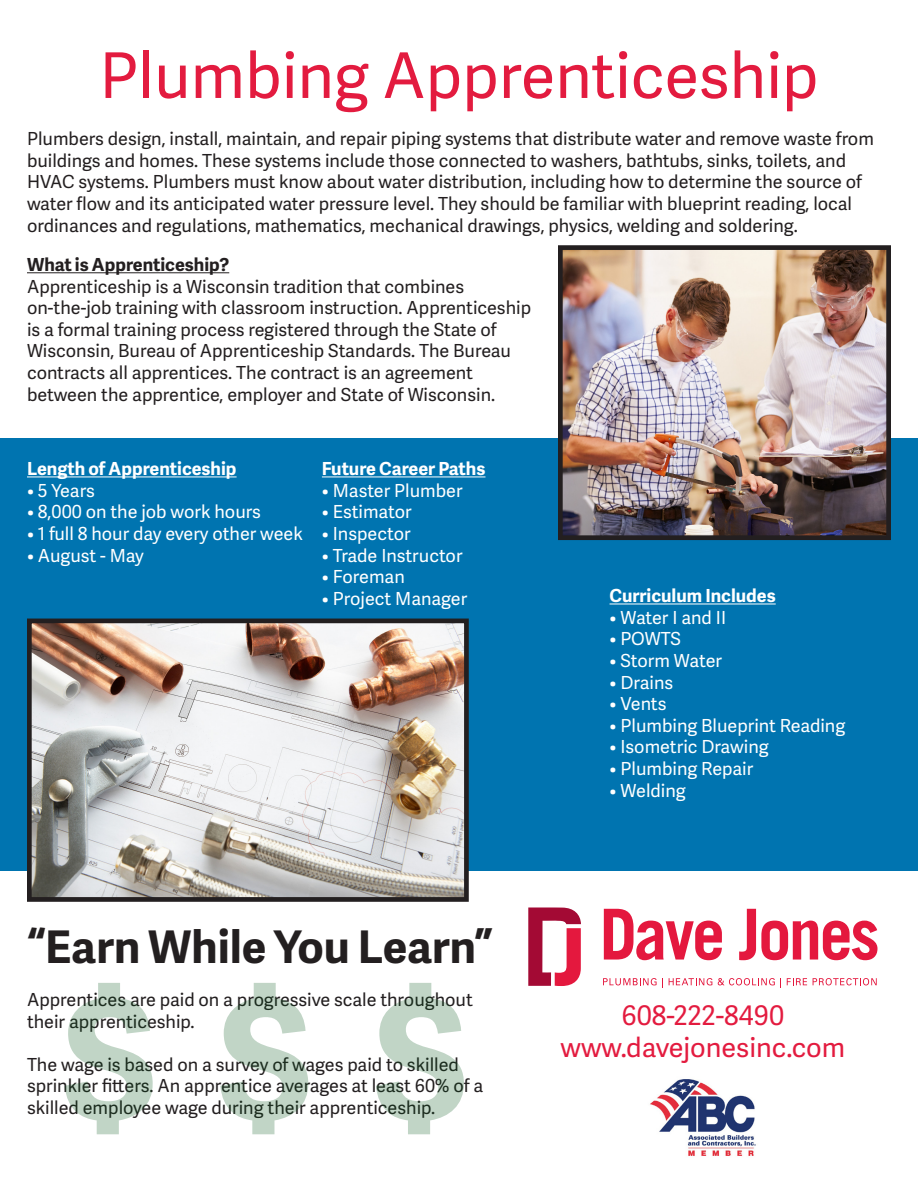
<style>
.page{position:relative;width:918px;height:1188px;background:#fff}
.page>*{position:absolute;margin:0;border:0;box-sizing:border-box;transform-origin:0 0}
.t1{font:700 173.25px "Adelle Sans";color:#06551b}
.t2{font:63px "Adelle Sans";color:#e31b3f}
.t3{font:700 45px "Adelle Sans";color:#231f20}
.t4{font:27px "Adelle Sans";color:#e31b3f}
.t5{font:18px/21.6px "Adelle Sans";color:#231f20}
.t6{font:18px "Adelle Sans";color:#fff}
.t7{font:700 18px "Adelle Sans";color:#fff}
.t8{font:700 18px "Adelle Sans";color:#231f20}
</style>
<div class="page">
<div style="left:0;top:438px;width:918px;height:432px;background:#0074b0"></div>
<hr style="left:27px;top:272px;width:202px;height:1px;background:#231f20">
<img style="left:564px;top:251px;width:321px;height:283px">
<div style="left:558px;top:245px;width:333px;height:295px;border:5px solid #231f20"></div>
<svg style="left:604px;top:909px;width:118px;height:51px"></svg>
<svg style="left:739px;top:909px;width:138px;height:51px"></svg>
<svg style="left:603px;top:978px;width:60px;height:10px"></svg>
<svg style="left:669px;top:978px;width:43px;height:7px"></svg>
<svg style="left:718px;top:978px;width:57px;height:7px"></svg>
<svg style="left:786px;top:978px;width:21px;height:8px"></svg>
<svg style="left:813px;top:978px;width:64px;height:7px"></svg>
<svg style="left:528px;top:908px;width:53px;height:78px"></svg>
<img style="left:650px;top:1079px;width:106px;height:77px">
<hr style="left:610px;top:604px;width:166px;height:1px;background:#fff">
<hr style="left:27px;top:476px;width:210px;height:1px;background:#fff">
<hr style="left:322px;top:476px;width:164px;height:1px;background:#fff">
<img style="left:33px;top:625px;width:430px;height:271px">
<div style="left:27px;top:619px;width:442px;height:283px;border:5px solid #231f20"></div>
<p class="t2" style="left:99px;top:31px;width:721px">Plumbing Apprenticeship</p>
<p class="t5" style="left:27px;top:127px;width:848px">Plumbers design, install, maintain, and repair piping systems that distribute water and remove waste from buildings and homes. These systems include those connected to washers, bathtubs, sinks, toilets, and HVAC systems. Plumbers must know about water distribution, including how to determine the source of water flow and its anticipated water pressure level. They should be familiar with blueprint reading, local ordinances and regulations, mathematics, mechanical drawings, physics, welding and soldering.</p>
<p class="t8" style="left:27px;top:251px;width:204px">What is Apprenticeship?</p>
<p class="t5" style="left:27px;top:275px;width:506px">Apprenticeship is a Wisconsin tradition that combines on-the-job training with classroom instruction. Apprenticeship is a formal training process registered through the State of Wisconsin, Bureau of Apprenticeship Standards. The Bureau contracts all apprentices. The contract is an agreement between the apprentice, employer and State of Wisconsin.</p>
<p class="t7" style="left:27px;top:456px;width:211px">Length of Apprenticeship</p>
<p class="t6" style="left:27px;top:478px;width:69px">• 5 Years</p>
<p class="t6" style="left:27px;top:499px;width:235px">• 8,000 on the job work hours</p>
<p class="t6" style="left:27px;top:521px;width:278px">• 1 full 8 hour day every other week</p>
<p class="t6" style="left:27px;top:542px;width:118px">• August - May</p>
<p class="t7" style="left:322px;top:456px;width:165px">Future Career Paths</p>
<p class="t6" style="left:322px;top:478px;width:142px">• Master Plumber</p>
<p class="t6" style="left:322px;top:499px;width:91px">• Estimator</p>
<p class="t6" style="left:322px;top:521px;width:90px">• Inspector</p>
<p class="t6" style="left:322px;top:542px;width:142px">• Trade Instructor</p>
<p class="t6" style="left:322px;top:564px;width:84px">• Foreman</p>
<p class="t6" style="left:322px;top:586px;width:147px">• Project Manager</p>
<p class="t7" style="left:610px;top:583px;width:168px">Curriculum Includes</p>
<p class="t6" style="left:610px;top:605px;width:118px">• Water I and II</p>
<p class="t6" style="left:610px;top:626px;width:73px">• POWTS</p>
<p class="t6" style="left:610px;top:648px;width:114px">• Storm Water</p>
<p class="t6" style="left:610px;top:669px;width:65px">• Drains</p>
<p class="t6" style="left:610px;top:691px;width:58px">• Vents</p>
<p class="t6" style="left:610px;top:713px;width:237px">• Plumbing Blueprint Reading</p>
<p class="t6" style="left:610px;top:734px;width:161px">• Isometric Drawing</p>
<p class="t6" style="left:610px;top:756px;width:145px">• Plumbing Repair</p>
<p class="t6" style="left:610px;top:777px;width:78px">• Welding</p>
<p class="t3" style="left:27px;top:914px;width:467px">“Earn While You Learn”</p>
<p class="t5" style="left:27px;top:988px;width:447px">Apprentices are paid on a progressive scale throughout their apprenticeship.</p>
<p class="t5" style="left:27px;top:1053px;width:458px">The wage is based on a survey of wages paid to skilled sprinkler fitters. An apprentice averages at least 60% of a skilled employee wage during their apprenticeship.</p>
<h1 class="t1" style="left:62px;top:931px;width:408px">$ $ $</h1>
<p class="t4" style="left:622px;top:996px;width:164px">608-222-8490</p>
<p class="t4" style="left:561px;top:1028px;width:286px">www.davejonesinc.com</p>
</div>
